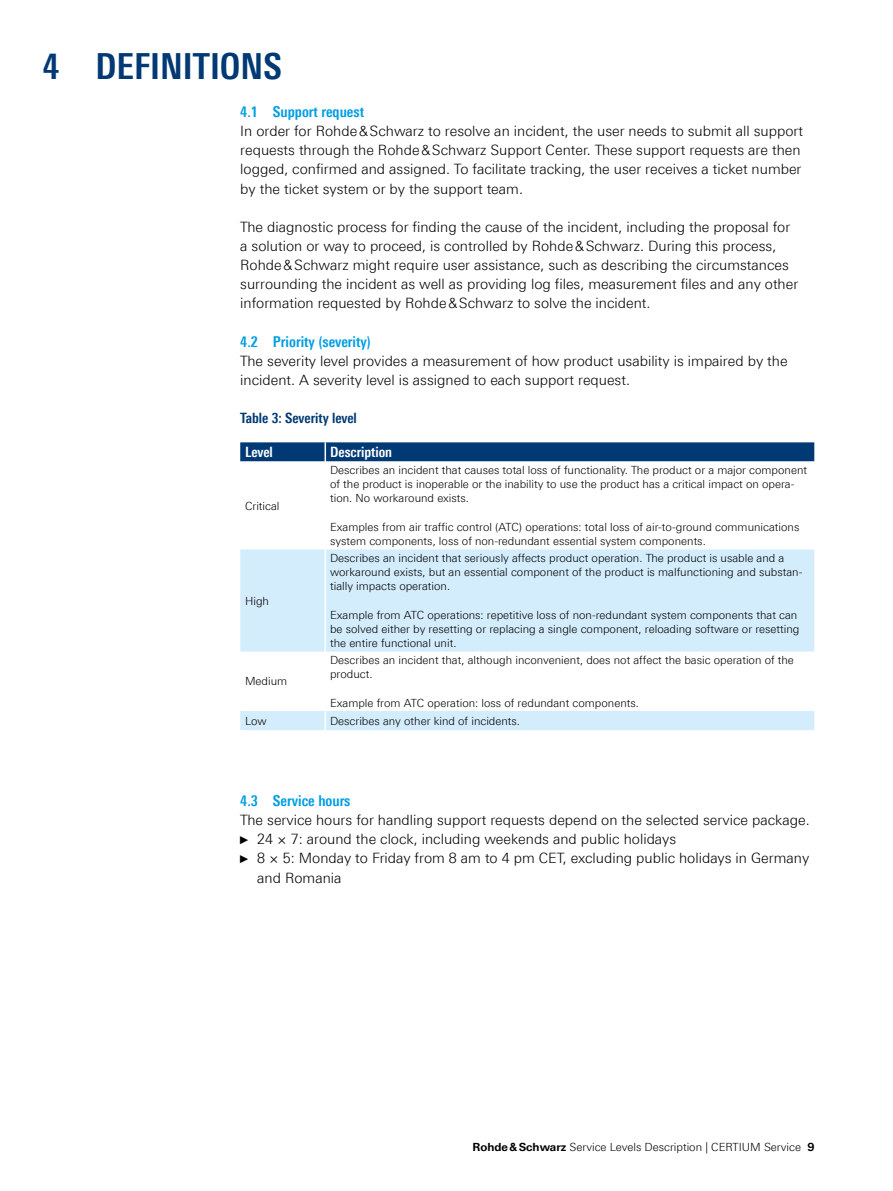
<style>
.page{position:relative;width:893px;height:1191px;background:#fff}
.page>*{position:absolute;margin:0;border:0;box-sizing:border-box;transform-origin:0 0}
.t1{font:700 36px "Linotype Univers 620 Cn";color:#003973}
.t2{font:700 15px "Linotype Univers 620 Cn";color:#009ee3}
.Haupttext{font:300 14.25px/19.2px "Linotype Univers 330";color:#000}
.Haupttext_ohne_Abstand_ohne_Silbentrennu{font:300 14.25px/19.2px "Linotype Univers 330";color:#000}
.t3{font:700 14.25px "Linotype Univers 620 Cn";color:#003973}
.Tabellenueberschrift{font:700 14.25px "Linotype Univers 620 Cn";color:#fff}
.Tabelletext{font:300 11.25px/14.2px "Linotype Univers 330";color:#000}
.s1{font-family:"Arial Narrow";font-weight:400;font-size:11.4px}
.s2{font-family:"Linotype Univers 630";font-weight:700}
</style>
<div class="page">
<svg style="left:240px;top:549px;width:574px;height:181px;fill:#d4edfc"></svg>
<hr style="left:325px;top:549px;width:1px;height:102px;background:#fff">
<hr style="left:325px;top:651px;width:1px;height:60px;background:#fff">
<svg style="left:325px;top:711px;width:1px;height:19px"></svg>
<div style="left:240px;top:442px;width:574px;height:19px;background:#003973"></div>
<p class="t1" style="left:43px;top:44px;width:241px">4 DEFINITIONS</p>
<p class="t2" style="left:240px;top:103px;width:125px">4.1 Support request</p>
<p class="Haupttext_ohne_Abstand_ohne_Silbentrennu" style="left:240px;top:121px;width:564px">In order for Rohde&amp;Schwarz to resolve an incident, the user needs to submit all support requests through the Rohde&amp;Schwarz Support Center. These support requests are then logged, confirmed and assigned. To facilitate tracking, the user receives a ticket number by the ticket system or by the support team.</p>
<p class="Haupttext" style="left:240px;top:217px;width:560px">The diagnostic process for finding the cause of the incident, including the proposal for a solution or way to proceed, is controlled by Rohde&amp;Schwarz. During this process, Rohde&amp;Schwarz might require user assistance, such as describing the circumstances surrounding the incident as well as providing log files, measurement files and any other information requested by Rohde&amp;Schwarz to solve the incident.</p>
<p class="t2" style="left:240px;top:332px;width:132px">4.2 Priority (severity)</p>
<p class="Haupttext_ohne_Abstand_ohne_Silbentrennu" style="left:240px;top:351px;width:549px">The severity level provides a measurement of how product usability is impaired by the incident. A severity level is assigned to each support request.</p>
<p class="t3" style="left:240px;top:410px;width:118px">Table 3: Severity level</p>
<p class="Tabellenueberschrift" style="left:245px;top:443px;width:29px">Level</p>
<p class="Tabellenueberschrift" style="left:330px;top:443px;width:64px">Description</p>
<p class="Tabelletext" style="left:245px;top:498px;width:36px">Critical</p>
<p class="Tabelletext" style="left:245px;top:593px;width:26px">High</p>
<p class="Tabelletext" style="left:245px;top:674px;width:44px">Medium</p>
<p class="Tabelletext" style="left:330px;top:462px;width:479px">Describes an incident that causes total loss of functionality. The product or a major component of the product is inoperable or the inability to use the product has a critical impact on opera&shy;tion. No workaround exists.</p>
<p class="Tabelletext" style="left:330px;top:519px;width:471px">Examples from air traffic control (ATC) operations: total loss of air-to-ground communications system components, loss of non-redundant essential system components.</p>
<p class="Tabelletext" style="left:330px;top:550px;width:474px">Describes an incident that seriously affects product operation. The product is usable and a workaround exists, but an essential component of the product is malfunctioning and substan&shy;tially impacts operation.</p>
<p class="Tabelletext" style="left:330px;top:607px;width:471px">Example from ATC operations: repetitive loss of non-redundant system components that can be solved either by resetting or replacing a single component, reloading software or resetting the entire functional unit.</p>
<p class="Tabelletext" style="left:330px;top:653px;width:465px">Describes an incident that, although inconvenient, does not affect the basic operation of the product.</p>
<p class="Tabelletext" style="left:330px;top:695px;width:310px">Example from ATC operation: loss of redundant components.</p>
<p class="Tabelletext" style="left:245px;top:713px;width:23px">Low</p>
<p class="Tabelletext" style="left:330px;top:713px;width:192px">Describes any other kind of incidents.</p>
<p class="t2" style="left:240px;top:791px;width:112px">4.3 Service hours</p>
<p class="Haupttext_ohne_Abstand_ohne_Silbentrennu" style="left:240px;top:810px;width:571px">The service hours for handling support requests depend on the selected service package.</p>
<p class="Haupttext" style="left:240px;top:829px;width:437px"><span class="s1">►</span> 24 × 7: around the clock, including weekends and public holidays</p>
<p class="Haupttext" style="left:257px;top:848px;width:553px;text-indent:-17px"><span class="s1">►</span> 8 × 5: Monday to Friday from 8 am to 4 pm CET, excluding public holidays in Germany and Romania</p>
<p class="Tabelletext" style="left:472px;top:1139px;width:343px"><span class="s2">Rohde&amp;Schwarz</span> Service Levels Description | CERTIUM Service <span class="s2">9</span></p>
</div>
